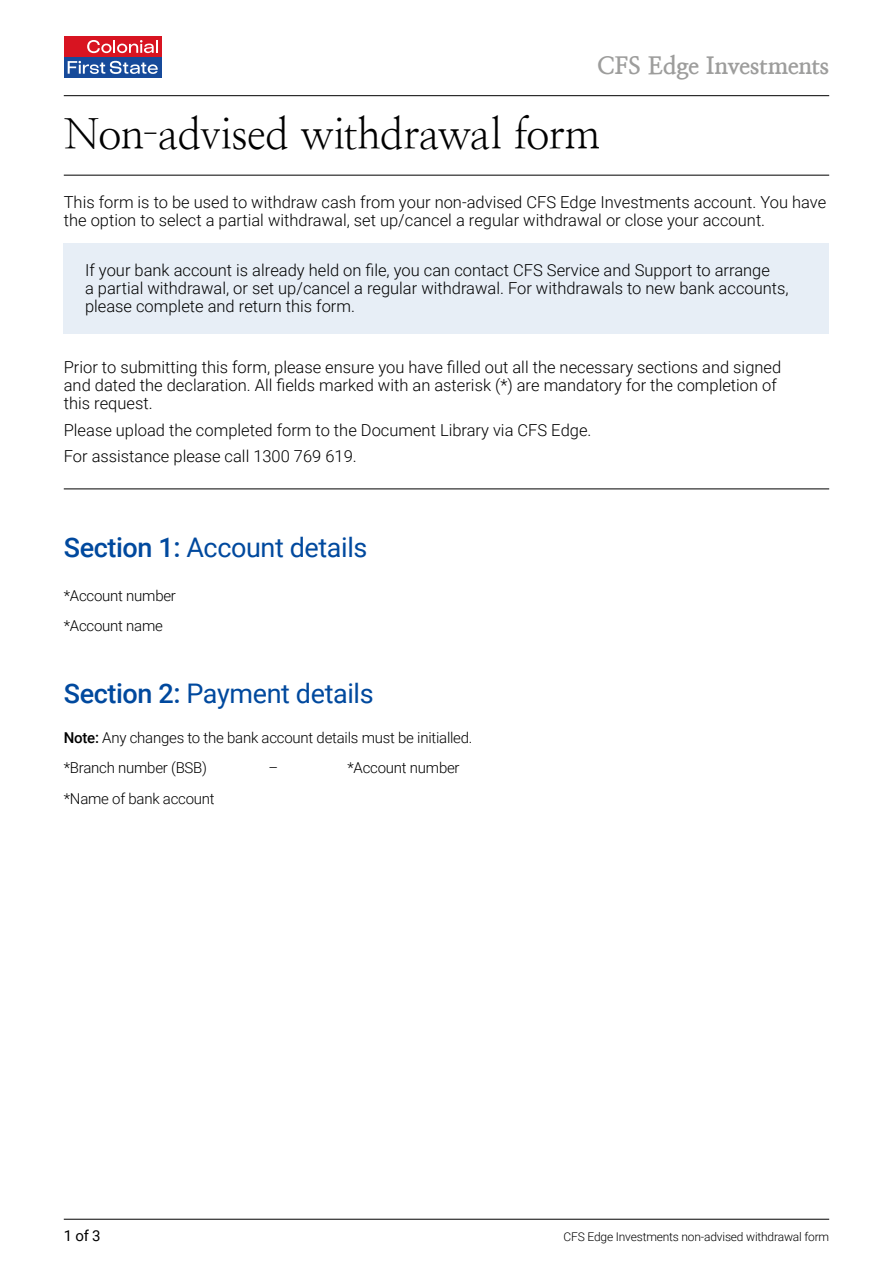
<style>
.page{position:relative;width:893px;height:1263px;background:#fff}
.page>*{position:absolute;margin:0;border:0;box-sizing:border-box;transform-origin:0 0}
.CFS_02_Headline{font:42px "Nanum Myeongjo";letter-spacing:-.025em;color:#000}
.CFS_02_Subhead_1{font:27px "Roboto";letter-spacing:-.015em;color:#00499e}
.PDS_Cover_0_Signpost{font:800 24px "Nanum Myeongjo";color:#9d9d9c}
.CFS_01_Body{font:300 16.5px/18.1px "Roboto";color:#000}
.CFS_05_Form_Body{font:300 15px "Roboto";letter-spacing:-.015em;color:#000}
.t1{font:15px "Roboto";color:#000}
.t2{font:300 12px "Roboto";letter-spacing:-.015em;color:#000}
.s1{font-weight:500}
</style>
<div class="page">
<hr style="left:64px;top:1219px;width:765px;height:1px;background:#000">
<hr style="left:64px;top:95px;width:765px;height:1px;background:#000">
<div style="left:64px;top:36px;width:98px;height:21px;background:#d81421"></div>
<div style="left:64px;top:57px;width:98px;height:21px;background:#164a9a"></div>
<svg style="left:87px;top:40px;width:71px;height:13px"></svg>
<svg style="left:68px;top:61px;width:90px;height:13px"></svg>
<hr style="left:64px;top:489px;width:765px;height:1px;background:#000">
<div style="left:64px;top:243px;width:765px;height:90px;background:#e7eef6"></div>
<hr style="left:64px;top:175px;width:765px;height:1px;background:#000">
<p class="PDS_Cover_0_Signpost" style="left:597px;top:51px;width:234px">CFS Edge Investments</p>
<h1 class="CFS_02_Headline" style="left:64px;top:109px;width:538px">Non-advised withdrawal form</h1>
<p class="CFS_01_Body" style="left:64px;top:192px;width:764px">This form is to be used to withdraw cash from your non-advised CFS Edge Investments account. You have the option to select a partial withdrawal, set up/cancel a regular withdrawal or close your account.</p>
<p class="CFS_01_Body" style="left:85px;top:260px;width:705px">If your bank account is already held on file, you can contact CFS Service and Support to arrange<br>a partial withdrawal, or set up/cancel a regular withdrawal. For withdrawals to new bank accounts, please complete and return this form.</p>
<p class="CFS_01_Body" style="left:64px;top:357px;width:719px">Prior to submitting this form, please ensure you have filled out all the necessary sections and signed and dated the declaration. All fields marked with an asterisk (*) are mandatory for the completion of this request.</p>
<p class="CFS_01_Body" style="left:64px;top:420px;width:529px">Please upload the completed form to the Document Library via CFS Edge.</p>
<p class="CFS_01_Body" style="left:64px;top:447px;width:294px">For assistance please call 1300 769 619.</p>
<h2 class="CFS_02_Subhead_1" style="left:64px;top:529px;width:305px"><span class="s1">Section 1:</span> Account details</h2>
<p class="CFS_05_Form_Body" style="left:64px;top:585px;width:114px">*Account number</p>
<p class="CFS_05_Form_Body" style="left:64px;top:615px;width:101px">*Account name</p>
<h2 class="CFS_02_Subhead_1" style="left:64px;top:675px;width:311px"><span class="s1">Section 2:</span> Payment details</h2>
<p class="CFS_05_Form_Body" style="left:64px;top:727px;width:410px"><span class="s1">Note:</span> Any changes to the bank account details must be initialled.</p>
<p class="CFS_05_Form_Body" style="left:64px;top:757px;width:145px">*Branch number (BSB)</p>
<p class="CFS_05_Form_Body" style="left:269px;top:757px;width:11px">–</p>
<p class="CFS_05_Form_Body" style="left:347px;top:757px;width:114px">*Account number</p>
<p class="CFS_05_Form_Body" style="left:64px;top:788px;width:152px">*Name of bank account</p>
<p class="t1" style="left:64px;top:1225px;width:38px">1 of 3</p>
<p class="t2" style="left:564px;top:1228px;width:267px">CFS Edge Investments non-advised withdrawal form</p>
</div>
